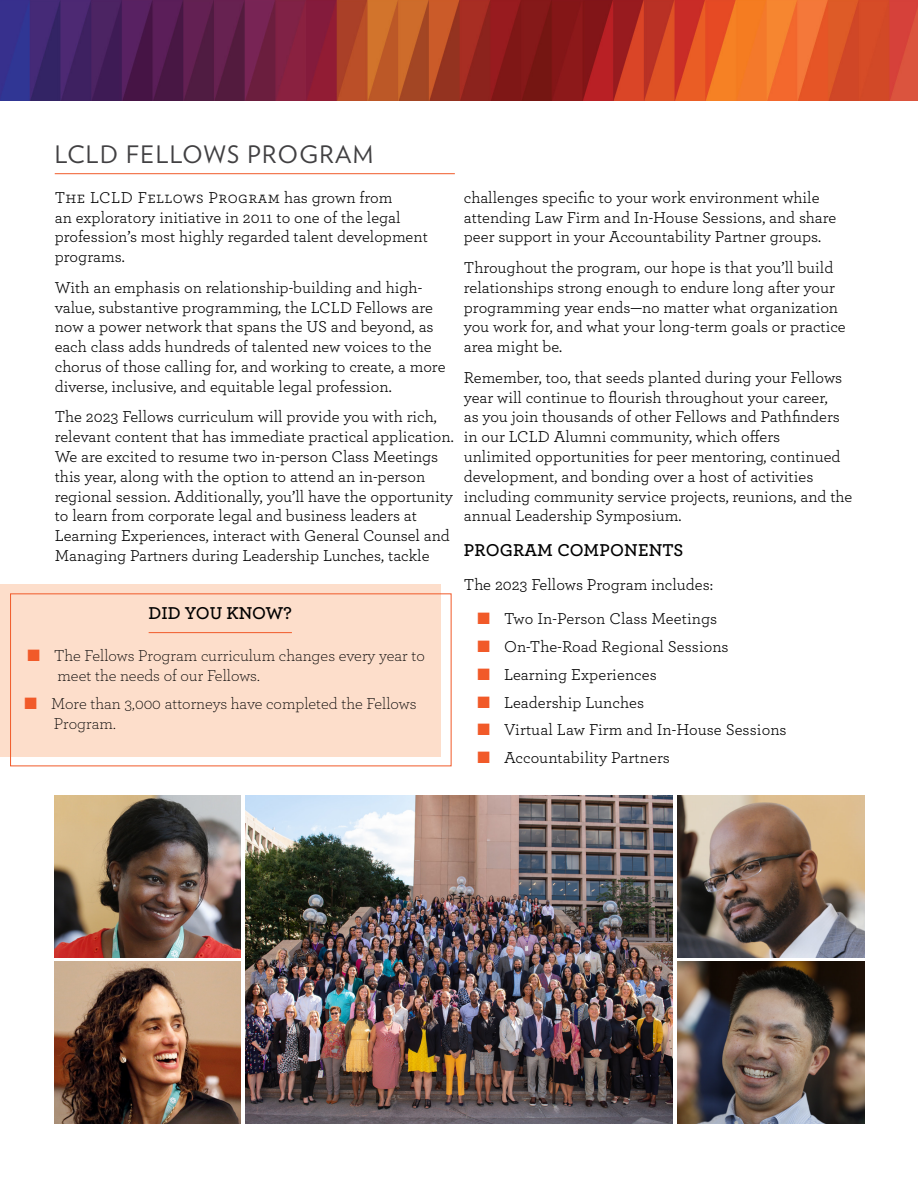
<style>
.page{position:relative;width:918px;height:1188px;background:#fff}
.page>*{position:absolute;margin:0;border:0;box-sizing:border-box;transform-origin:0 0}
.t1{font:24px "Verlag";letter-spacing:.06em;color:#414042}
.t2{font:600 18px "Archer";letter-spacing:.005em;color:#000}
.t3{font:16.5px/19.8px "Archer";color:#000}
.t4{font:300 16.5px/19.8px "Archer";color:#000}
.s1{color:#f15a29}
</style>
<div class="page">
<hr style="left:55px;top:173px;width:400px;height:1px;background:#f15a29">
<div style="left:0;top:584px;width:441px;height:173px;background:#fddecb"></div>
<hr style="left:149px;top:632px;width:143px;height:1px;background:#f15a29">
<img style="left:0;top:0;width:918px;height:100px">
<div style="left:10px;top:593px;width:442px;height:173px;border:1px solid #f15a29"></div>
<img style="left:54px;top:962px;width:187px;height:162px">
<img style="left:677px;top:795px;width:187px;height:162px">
<img style="left:246px;top:795px;width:426px;height:328px">
<img style="left:677px;top:962px;width:187px;height:162px">
<img style="left:54px;top:795px;width:187px;height:162px">
<h1 class="t1" style="left:55px;top:137px;width:320px">LCLD FELLOWS PROGRAM</h1>
<p class="t3" style="left:55px;top:187px;width:375px">The LCLD Fellows Program has grown from<br>an exploratory initiative in 2011 to one of the legal profession’s most highly regarded talent development programs.</p>
<p class="t3" style="left:55px;top:277px;width:392px">With an emphasis on relationship-building and high&shy;value, substantive programming, the LCLD Fellows are now a power network that spans the US and beyond, as each class adds hundreds of talented new voices to the chorus of those calling for, and working to create, a more diverse, inclusive, and equitable legal profession.</p>
<p class="t3" style="left:55px;top:406px;width:400px">The 2023 Fellows curriculum will provide you with rich, relevant content that has immediate practical application.<br>We are excited to resume two in-person Class Meetings this year, along with the option to attend an in-person regional session. Additionally, you’ll have the opportunity to learn from corporate legal and business leaders at Learning Experiences, interact with General Counsel and Managing Partners during Leadership Lunches, tackle</p>
<p class="t2" style="left:149px;top:599px;width:145px">DID YOU KNOW?</p>
<p class="t4" style="left:58px;top:645px;width:369px;text-indent:-30px"><span class="s1">■</span> The Fellows Program curriculum changes every year to meet the needs of our Fellows.</p>
<p class="t4" style="left:54px;top:693px;width:364px;text-indent:-29px"><span class="s1">■</span> More than 3,000 attorneys have completed the Fellows<br>Program.</p>
<p class="t3" style="left:464px;top:187px;width:374px">challenges specific to your work environment while attending Law Firm and In-House Sessions, and share peer support in your Accountability Partner groups.</p>
<p class="t3" style="left:464px;top:257px;width:383px">Throughout the program, our hope is that you’ll build relationships strong enough to endure long after your programming year ends—no matter what organization you work for, and what your long-term goals or practice area might be.</p>
<p class="t3" style="left:464px;top:367px;width:390px">Remember, too, that seeds planted during your Fellows year will continue to flourish throughout your career,<br>as you join thousands of other Fellows and Pathfinders in our LCLD Alumni community, which offers<br>unlimited opportunities for peer mentoring, continued development, and bonding over a host of activities including community service projects, reunions, and the annual Leadership Symposium.</p>
<p class="t2" style="left:464px;top:537px;width:221px">PROGRAM COMPONENTS</p>
<p class="t3" style="left:464px;top:574px;width:251px">The 2023 Fellows Program includes:</p>
<p class="t3" style="left:477px;top:608px;width:241px"><span class="s1">■</span> Two In-Person Class Meetings</p>
<p class="t3" style="left:477px;top:636px;width:253px"><span class="s1">■</span> On-The-Road Regional Sessions</p>
<p class="t3" style="left:477px;top:664px;width:181px"><span class="s1">■</span> Learning Experiences</p>
<p class="t3" style="left:477px;top:691px;width:168px"><span class="s1">■</span> Leadership Lunches</p>
<p class="t3" style="left:477px;top:719px;width:311px"><span class="s1">■</span> Virtual Law Firm and In-House Sessions</p>
<p class="t3" style="left:477px;top:747px;width:194px"><span class="s1">■</span> Accountability Partners</p>
</div>
